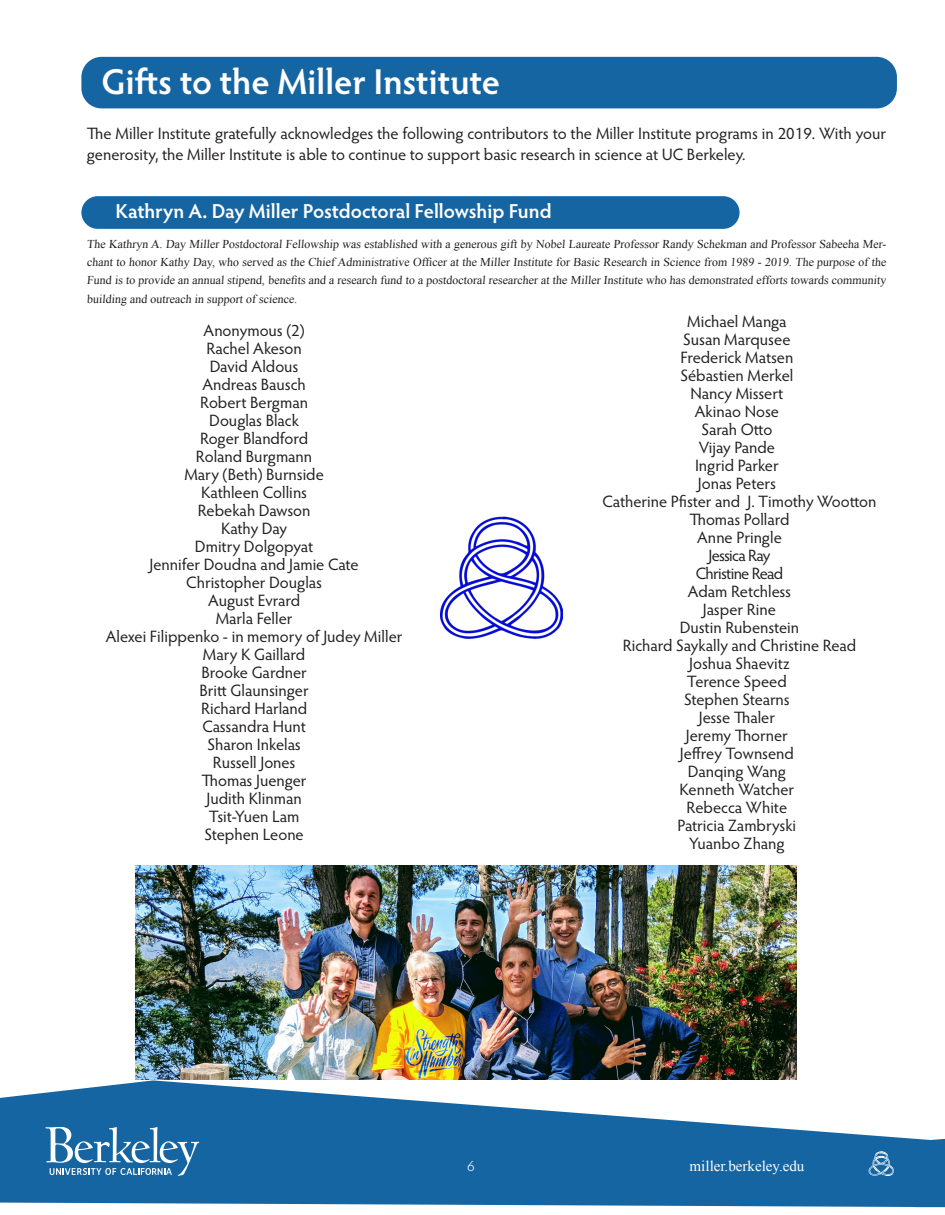
<style>
.page{position:relative;width:945px;height:1215px;background:#fff}
.page>*{position:absolute;margin:0;border:0;box-sizing:border-box;transform-origin:0 0}
.t1{font:600 36px "Hypatia Sans Pro";color:#fff}
.t2{font:600 20.25px "Hypatia Sans Pro";color:#fff}
.t3{font:16.5px/18px "Hypatia Sans Pro";letter-spacing:-.005em;color:#231f20;text-align:center}
.t4{font:16.5px "Hypatia Sans Pro";letter-spacing:-.04em;color:#231f20}
.t5{font:16.5px "Hypatia Sans Pro";letter-spacing:-.045em;color:#231f20}
.t6{font:15px "Times New Roman";color:#fff}
.t7{font:300 15px "Hypatia Sans Pro";color:#fff}
.t8{font:12px/18px "Times New Roman";color:#231f20;text-align:justify}
</style>
<div class="page">
<svg style="left:0;top:1080px;width:945px;height:127px;fill:#1665a3"></svg>
<svg style="left:868px;top:1151px;width:26px;height:25px"></svg>
<svg style="left:45px;top:1127px;width:154px;height:49px;background:#4b88b8"></svg>
<div style="left:915px;top:1139px;width:30px;height:68px;background:#1665a3"></div>
<div style="left:81px;top:57px;width:816px;height:51px;background:#1665a3;border-radius:20px"></div>
<img style="left:441px;top:517px;width:121px;height:122px">
<img style="left:135px;top:866px;width:662px;height:213px">
<div style="left:81px;top:196px;width:659px;height:33px;background:#1665a3;border-radius:16px"></div>
<p class="t1" style="left:102px;top:57px;width:400px">Gifts to the Miller Institute</p>
<p class="t3" style="left:87px;top:122px;width:801px;line-height:21px;text-align:left">The Miller Institute gratefully acknowledges the following contributors to the Miller Institute programs in 2019. With your generosity, the Miller Institute is able to continue to support basic research in science at UC Berkeley.</p>
<p class="t2" style="left:116px;top:197px;width:438px">Kathryn A. Day Miller Postdoctoral Fellowship Fund</p>
<p class="t8" style="left:87px;top:234px;width:802px">The Kathryn A. Day Miller Postdoctoral Fellowship was established with a generous gift by Nobel Laureate Professor Randy Schekman and Professor Sabeeha Mer&shy;chant to honor Kathy Day, who served as the Chief Administrative Officer at the Miller Institute for Basic Research in Science from 1989 - 2019. The purpose of the Fund is to provide an annual stipend, benefits and a research fund to a postdoctoral researcher at the Miller Institute who has demonstrated efforts towards community</p>
<p class="t8" style="left:87px;top:290px;width:213px">building and outreach in support of science.</p>
<p class="t3" style="left:204px;top:321px;width:103px;text-align:left">Anonymous (2)<br>Rachel Akeson</p>
<p class="t3" style="left:210px;top:357px;width:90px">David Aldous</p>
<p class="t3" style="left:202px;top:375px;width:105px">Andreas Bausch</p>
<p class="t3" style="left:200px;top:393px;width:109px">Robert Bergman</p>
<p class="t3" style="left:200px;top:411px;width:110px">Douglas Black<br>Roger Blandford</p>
<p class="t3" style="left:196px;top:447px;width:118px">Roland Burgmann</p>
<p class="t3" style="left:184px;top:465px;width:141px">Mary (Beth) Burnside</p>
<p class="t3" style="left:201px;top:483px;width:107px">Kathleen Collins</p>
<p class="t3" style="left:198px;top:501px;width:114px">Rebekah Dawson</p>
<p class="t3" style="left:221px;top:519px;width:68px">Kathy Day</p>
<p class="t3" style="left:149px;top:537px;width:211px">Dmitry Dolgopyat<br>Jennifer Doudna and Jamie Cate</p>
<p class="t3" style="left:186px;top:573px;width:137px">Christopher Douglas</p>
<p class="t3" style="left:208px;top:591px;width:94px">August Evrard</p>
<p class="t3" style="left:216px;top:609px;width:78px">Marla Feller</p>
<p class="t3" style="left:106px;top:627px;width:298px">Alexei Filippenko - in memory of Judey Miller</p>
<p class="t3" style="left:203px;top:645px;width:104px">Mary K Gaillard</p>
<p class="t3" style="left:201px;top:663px;width:107px">Brooke Gardner</p>
<p class="t3" style="left:200px;top:681px;width:111px">Britt Glaunsinger</p>
<p class="t3" style="left:201px;top:699px;width:108px">Richard Harland</p>
<p class="t3" style="left:202px;top:717px;width:105px">Cassandra Hunt</p>
<p class="t3" style="left:207px;top:735px;width:95px">Sharon Inkelas</p>
<p class="t3" style="left:213px;top:753px;width:84px">Russell Jones</p>
<p class="t3" style="left:202px;top:771px;width:106px">Thomas Juenger</p>
<p class="t3" style="left:207px;top:789px;width:97px">Judith Klinman</p>
<p class="t3" style="left:204px;top:807px;width:101px;text-align:left">Tsit-Yuen Lam<br>Stephen Leone</p>
<p class="t3" style="left:687px;top:312px;width:101px">Michael Manga</p>
<p class="t3" style="left:683px;top:330px;width:109px">Susan Marqusee</p>
<p class="t3" style="left:680px;top:348px;width:114px">Frederick Matsen</p>
<p class="t3" style="left:680px;top:366px;width:115px">Sébastien Merkel</p>
<p class="t3" style="left:690px;top:384px;width:94px">Nancy Missert</p>
<p class="t3" style="left:695px;top:402px;width:86px">Akinao Nose</p>
<p class="t3" style="left:701px;top:420px;width:72px">Sarah Otto</p>
<p class="t3" style="left:603px;top:438px;width:276px">Vijay Pande<br>Ingrid Parker<br>Jonas Peters<br>Catherine Pfister and J. Timothy Wootton</p>
<p class="t3" style="left:690px;top:510px;width:102px">Thomas Pollard<br>Anne Pringle</p>
<p class="t5" style="left:709px;top:544px;width:63px">Jessica Ray</p>
<p class="t4" style="left:696px;top:562px;width:89px">Christine Read</p>
<p class="t3" style="left:688px;top:582px;width:105px">Adam Retchless</p>
<p class="t3" style="left:703px;top:600px;width:75px">Jasper Rine</p>
<p class="t3" style="left:623px;top:618px;width:235px">Dustin Rubenstein<br>Richard Saykally and Christine Read<br>Joshua Shaevitz</p>
<p class="t3" style="left:687px;top:672px;width:101px">Terence Speed</p>
<p class="t3" style="left:678px;top:690px;width:120px">Stephen Stearns<br>Jesse Thaler<br>Jeremy Thorner<br>Jeffrey Townsend<br>Danqing Wang<br>Kenneth Watcher<br>Rebecca White<br>Patricia Zambryski<br>Yuanbo Zhang</p>
<p class="t7" style="left:467px;top:1156px;width:9px">6</p>
<p class="t6" style="left:690px;top:1156px;width:116px">miller.berkeley.edu</p>
</div>
